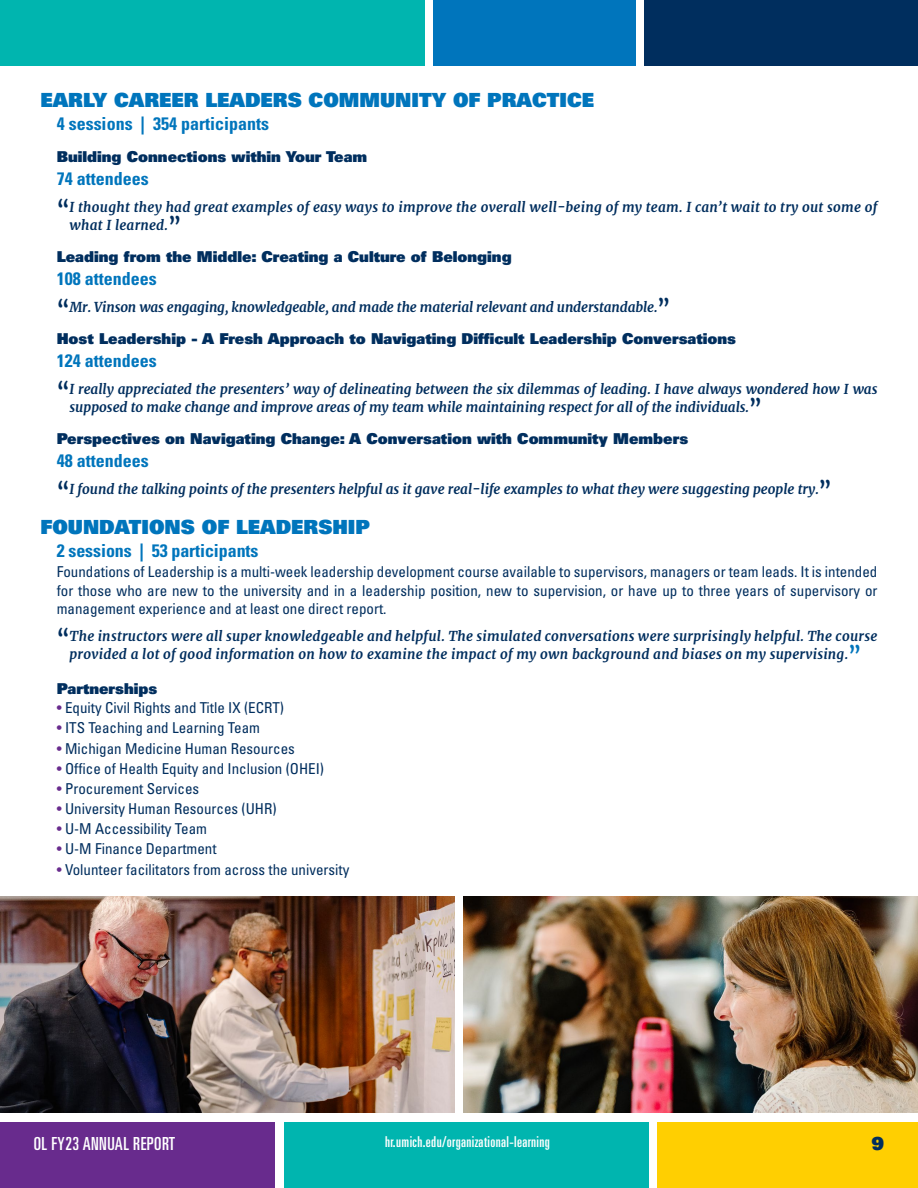
<style>
.page{position:relative;width:918px;height:1188px;background:#fff}
.page>*{position:absolute;margin:0;border:0;box-sizing:border-box;transform-origin:0 0}
.t1{font:19.5px "Univers LT Std X Black";color:#0075bc}
.t2{font:700 condensed 18px "Univers LT Std";color:#0075bc}
.t3{font:ultra-condensed 18px "Univers LT Std";letter-spacing:.025em;color:#fff}
.t4{font:18px "Univers LT Std X Black";color:#002e5e}
.t5{font:condensed 15px/19.5px "Univers LT Std";color:#002e5e}
.t6{font:15px "Univers LT Std X Black";color:#002e5e}
.t7{font:ultra-condensed 15px "Univers LT Std";letter-spacing:.025em;color:#fff}
.t8{font:italic 700 13.5px/18px "Merriweather";color:#002e5e}
.t9{font:italic 700 13.5px/18px "Merriweather";letter-spacing:.02em;color:#002e5e}
.s1{font-weight:800;font-style:normal;font-size:19.5px}
.s2{font-weight:800;font-style:normal;font-size:19.5px;color:#0075bc}
.s3{color:#682b8d}
</style>
<div class="page">
<div style="left:284px;top:1123px;width:365px;height:65px;background:#00b5af"></div>
<div style="left:658px;top:1123px;width:260px;height:65px;background:#ffcf01"></div>
<div style="left:0;top:1123px;width:275px;height:65px;background:#682b8d"></div>
<div style="left:0;top:0;width:424px;height:65px;background:#00b5af"></div>
<div style="left:645px;top:0;width:273px;height:65px;background:#002e5e"></div>
<div style="left:433px;top:0;width:203px;height:65px;background:#0075bc"></div>
<img style="left:464px;top:896px;width:454px;height:216px">
<img style="left:0;top:896px;width:454px;height:216px">
<h1 class="t1" style="left:40px;top:87px;width:555px">EARLY CAREER LEADERS COMMUNITY OF PRACTICE</h1>
<p class="t2" style="left:57px;top:113px;width:214px">4 sessions | 354 participants</p>
<p class="t6" style="left:57px;top:147px;width:312px">Building Connections within Your Team</p>
<p class="t2" style="left:57px;top:168px;width:93px">74 attendees</p>
<p class="t9" style="left:70px;top:199px;width:809px;text-indent:-13px"><span class="s1">“</span>I thought they had great examples of easy ways to improve the overall well-being of my team. I can’t wait to try out some of what I learned.<span class="s1">”</span></p>
<p class="t6" style="left:57px;top:247px;width:456px">Leading from the Middle: Creating a Culture of Belonging</p>
<p class="t2" style="left:57px;top:268px;width:101px">108 attendees</p>
<p class="t8" style="left:57px;top:298px;width:615px"><span class="s1">“</span>Mr. Vinson was engaging, knowledgeable, and made the material relevant and understandable.<span class="s1">”</span></p>
<p class="t6" style="left:57px;top:328px;width:681px">Host Leadership - A Fresh Approach to Navigating Difficult Leadership Conversations</p>
<p class="t2" style="left:57px;top:350px;width:101px">124 attendees</p>
<p class="t8" style="left:70px;top:380px;width:809px;text-indent:-13px"><span class="s1">“</span>I really appreciated the presenters’ way of delineating between the six dilemmas of leading. I have always wondered how I was supposed to make change and improve areas of my team while maintaining respect for all of the individuals.<span class="s1">”</span></p>
<p class="t6" style="left:57px;top:428px;width:633px">Perspectives on Navigating Change: A Conversation with Community Members</p>
<p class="t2" style="left:57px;top:450px;width:93px">48 attendees</p>
<p class="t8" style="left:57px;top:480px;width:777px"><span class="s1">“</span>I found the talking points of the presenters helpful as it gave real-life examples to what they were suggesting people try.<span class="s1">”</span></p>
<h1 class="t1" style="left:40px;top:514px;width:331px">FOUNDATIONS OF LEADERSHIP</h1>
<p class="t2" style="left:57px;top:540px;width:203px">2 sessions | 53 participants</p>
<p class="t5" style="left:57px;top:562px;width:822px">Foundations of Leadership is a multi-week leadership development course available to supervisors, managers or team leads. It is intended for those who are new to the university and in a leadership position, new to supervision, or have up to three years of supervisory or</p>
<p class="t5" style="left:57px;top:599px;width:331px">management experience and at least one direct report.</p>
<p class="t9" style="left:57px;top:628px;width:822px;text-align:center"><span class="s1">“</span>The instructors were all super knowledgeable and helpful. The simulated conversations were surprisingly helpful. The course provided a lot of good information on how to examine the impact of my own background and biases on my supervising.<span class="s2">”</span></p>
<p class="t6" style="left:57px;top:679px;width:102px">Partnerships</p>
<p class="t5" style="left:57px;top:698px;width:229px"><span class="s3">•</span> Equity Civil Rights and Title IX (ECRT)</p>
<p class="t5" style="left:57px;top:718px;width:205px"><span class="s3">•</span> ITS Teaching and Learning Team</p>
<p class="t5" style="left:57px;top:738px;width:240px"><span class="s3">•</span> Michigan Medicine Human Resources</p>
<p class="t5" style="left:57px;top:758px;width:269px"><span class="s3">•</span> Office of Health Equity and Inclusion (OHEI)</p>
<p class="t5" style="left:57px;top:779px;width:144px"><span class="s3">•</span> Procurement Services</p>
<p class="t5" style="left:57px;top:799px;width:221px"><span class="s3">•</span> University Human Resources (UHR)</p>
<p class="t5" style="left:57px;top:819px;width:152px"><span class="s3">•</span> U-M Accessibility Team</p>
<p class="t5" style="left:57px;top:839px;width:161px"><span class="s3">•</span> U-M Finance Department</p>
<p class="t5" style="left:57px;top:859px;width:294px"><span class="s3">•</span> Volunteer facilitators from across the university</p>
<p class="t3" style="left:34px;top:1133px;width:143px">OL FY23 ANNUAL REPORT</p>
<p class="t7" style="left:385px;top:1134px;width:166px">hr.umich.edu/organizational-learning</p>
<p class="t4" style="left:872px;top:1131px;width:14px">9</p>
</div>
